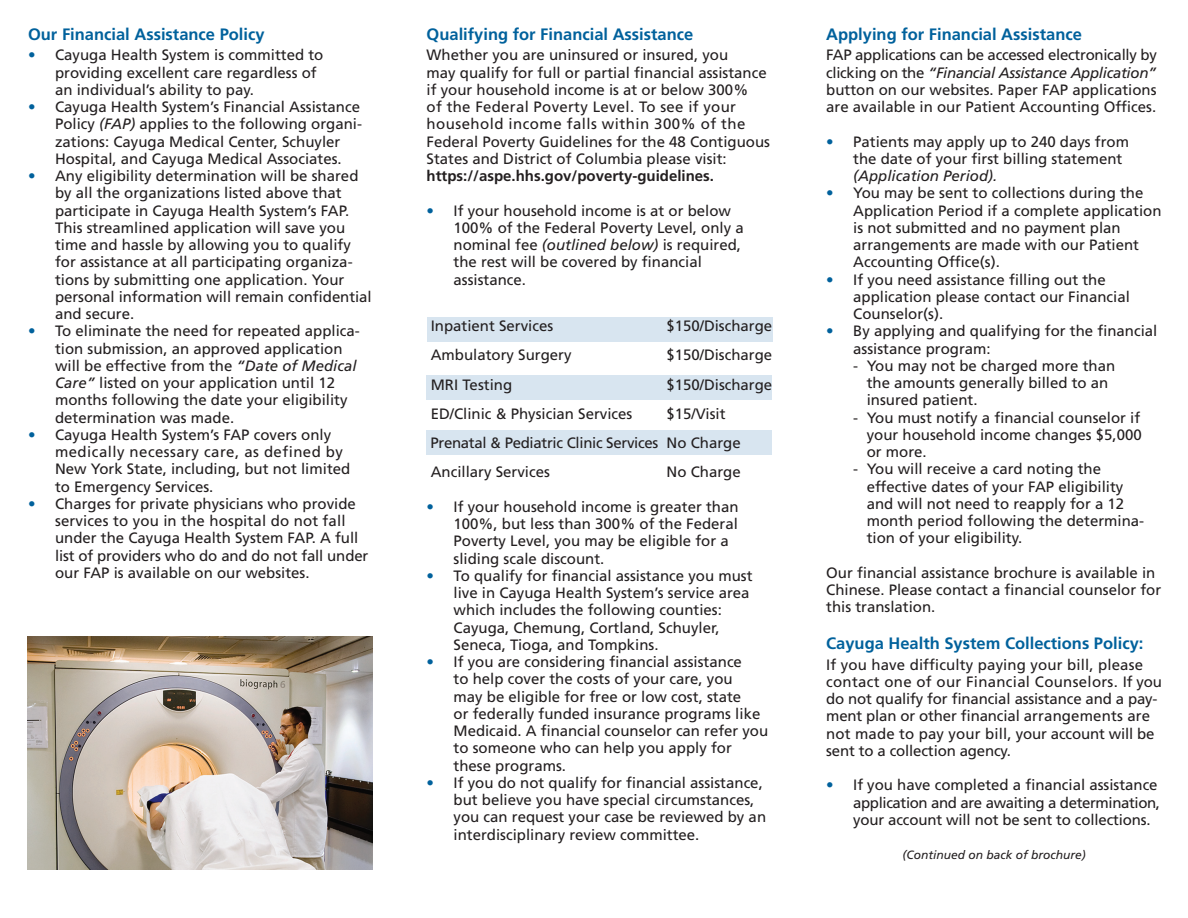
<style>
.page{position:relative;width:1188px;height:918px;background:#fff}
.page>*{position:absolute;margin:0;border:0;box-sizing:border-box;transform-origin:0 0}
._3__Subhead{font:700 16.5px "Frutiger";color:#00619c}
._4__Body_Text{font:15px/17.2px "Frutiger";color:#231f20}
._4__Body_Text-2{font:15px/17.2px "Frutiger";letter-spacing:-.025em;color:#231f20;text-align:right}
._4__Body_Text-3{font:15px "Frutiger";letter-spacing:-.02em;color:#231f20}
._4__Body_Text-4{font:italic 12px "Frutiger LT Std";color:#231f20}
.s1{color:#00619c}
.s2{font-family:"Frutiger LT Std";font-style:italic}
.s3{font-weight:700}
</style>
<div class="page">
<img style="left:27px;top:636px;width:346px;height:233px">
<div style="left:428px;top:317px;width:345px;height:25px;background:#d8e5f0"></div>
<div style="left:427px;top:375px;width:345px;height:25px;background:#d8e5f0"></div>
<div style="left:427px;top:430px;width:345px;height:25px;background:#d8e5f0"></div>
<p class="_3__Subhead" style="left:28px;top:24px;width:238px">Our Financial Assistance Policy</p>
<p class="_4__Body_Text" style="left:55px;top:46px;width:270px;text-indent:-27px"><span class="s1">•</span> Cayuga Health System is committed to providing excellent care regardless of an individual’s ability to pay.</p>
<p class="_4__Body_Text" style="left:55px;top:98px;width:308px;text-indent:-27px"><span class="s1">•</span> Cayuga Health System’s Financial Assistance Policy <span class="s2">(FAP)</span> applies to the following organi&shy;zations: Cayuga Medical Center, Schuyler Hospital, and Cayuga Medical Associates.</p>
<p class="_4__Body_Text" style="left:55px;top:167px;width:318px;text-indent:-27px"><span class="s1">•</span> Any eligibility determination will be shared by all the organizations listed above that participate in Cayuga Health System’s FAP.<br>This streamlined application will save you time and hassle by allowing you to qualify for assistance at all participating organiza&shy;tions by submitting one application. Your personal information will remain confidential and secure.</p>
<p class="_4__Body_Text" style="left:55px;top:322px;width:306px;text-indent:-27px"><span class="s1">•</span> To eliminate the need for repeated applica&shy;tion submission, an approved application will be effective from the <span class="s2">“Date of Medical Care”</span> listed on your application until 12 months following the date your eligibility determination was made.</p>
<p class="_4__Body_Text" style="left:55px;top:426px;width:297px;text-indent:-27px"><span class="s1">•</span> Cayuga Health System’s FAP covers only medically necessary care, as defined by New York State, including, but not limited to Emergency Services.</p>
<p class="_4__Body_Text" style="left:55px;top:495px;width:315px;text-indent:-27px"><span class="s1">•</span> Charges for private physicians who provide services to you in the hospital do not fall under the Cayuga Health System FAP. A full list of providers who do and do not fall under</p>
<p class="_4__Body_Text" style="left:55px;top:564px;width:256px">our FAP is available on our websites.</p>
<p class="_3__Subhead" style="left:427px;top:24px;width:268px">Qualifying for Financial Assistance</p>
<p class="_4__Body_Text" style="left:427px;top:46px;width:345px">Whether you are uninsured or insured, you<br>may qualify for full or partial financial assistance if your household income is at or below 300%<br>of the Federal Poverty Level. To see if your household income falls within 300% of the Federal Poverty Guidelines for the 48 Contiguous States and District of Columbia please visit: <span class="s3">https://aspe.hhs.gov/poverty-guidelines.</span></p>
<p class="_4__Body_Text" style="left:454px;top:202px;width:292px;text-indent:-27px"><span class="s1">•</span> If your household income is at or below 100% of the Federal Poverty Level, only a nominal fee <span class="s2">(outlined below)</span> is required, the rest will be covered by financial assistance.</p>
<p class="_4__Body_Text" style="left:431px;top:317px;width:124px">Inpatient Services</p>
<p class="_4__Body_Text" style="left:667px;top:317px;width:107px">$150/Discharge</p>
<p class="_4__Body_Text" style="left:431px;top:346px;width:142px">Ambulatory Surgery</p>
<p class="_4__Body_Text" style="left:667px;top:346px;width:107px">$150/Discharge</p>
<p class="_4__Body_Text" style="left:431px;top:376px;width:83px">MRI Testing</p>
<p class="_4__Body_Text" style="left:667px;top:376px;width:107px">$150/Discharge</p>
<p class="_4__Body_Text" style="left:431px;top:405px;width:203px">ED/Clinic &amp; Physician Services</p>
<p class="_4__Body_Text" style="left:667px;top:405px;width:60px">$15/Visit</p>
<p class="_4__Body_Text-3" style="left:430px;top:434px;width:312px">Prenatal &amp; Pediatric Clinic Services No Charge</p>
<p class="_4__Body_Text" style="left:431px;top:463px;width:121px">Ancillary Services</p>
<p class="_4__Body_Text" style="left:667px;top:463px;width:76px">No Charge</p>
<p class="_4__Body_Text" style="left:454px;top:498px;width:287px;text-indent:-27px"><span class="s1">•</span> If your household income is greater than 100%, but less than 300% of the Federal Poverty Level, you may be eligible for a sliding scale discount.</p>
<p class="_4__Body_Text" style="left:454px;top:567px;width:300px;text-indent:-27px"><span class="s1">•</span> To qualify for financial assistance you must live in Cayuga Health System’s service area which includes the following counties:<br>Cayuga, Chemung, Cortland, Schuyler, Seneca, Tioga, and Tompkins.</p>
<p class="_4__Body_Text" style="left:454px;top:653px;width:316px;text-indent:-27px"><span class="s1">•</span> If you are considering financial assistance<br>to help cover the costs of your care, you<br>may be eligible for free or low cost, state<br>or federally funded insurance programs like Medicaid. A financial counselor can refer you to someone who can help you apply for these programs.</p>
<p class="_4__Body_Text" style="left:454px;top:774px;width:314px;text-indent:-27px"><span class="s1">•</span> If you do not qualify for financial assistance, but believe you have special circumstances, you can request your case be reviewed by an interdisciplinary review committee.</p>
<p class="_3__Subhead" style="left:826px;top:24px;width:257px">Applying for Financial Assistance</p>
<p class="_4__Body_Text" style="left:826px;top:46px;width:332px;text-align:justify">FAP applications can be accessed electronically by clicking on the <span class="s2">“Financial Assistance Application” </span>button on our websites. Paper FAP applications are available in our Patient Accounting Offices.</p>
<p class="_4__Body_Text" style="left:853px;top:133px;width:277px;text-indent:-27px"><span class="s1">•</span> Patients may apply up to 240 days from the date of your first billing statement <span class="s2">(Application Period).</span></p>
<p class="_4__Body_Text" style="left:853px;top:184px;width:310px;text-indent:-27px"><span class="s1">•</span> You may be sent to collections during the Application Period if a complete application is not submitted and no payment plan arrangements are made with our Patient Accounting Office(s).</p>
<p class="_4__Body_Text" style="left:826px;top:271px;width:281px"><span class="s1">•</span> If you need assistance filling out the</p>
<p class="_4__Body_Text" style="left:853px;top:288px;width:278px">application please contact our Financial<br>Counselor(s).</p>
<p class="_4__Body_Text" style="left:853px;top:322px;width:306px;text-indent:-27px"><span class="s1">•</span> By applying and qualifying for the financial assistance program:</p>
<p class="_4__Body_Text" style="left:867px;top:357px;width:250px;text-indent:-14px">- You may not be charged more than the amounts generally billed to an insured patient.</p>
<p class="_4__Body_Text" style="left:867px;top:409px;width:277px;text-align:justify;text-indent:-14px">- You must notify a financial counselor if your household income changes $5,000 or more.</p>
<p class="_4__Body_Text" style="left:867px;top:460px;width:279px;text-indent:-14px">- You will receive a card noting the effective dates of your FAP eligibility and will not need to reapply for a 12 month period following the determina&shy;tion of your eligibility.</p>
<p class="_4__Body_Text" style="left:826px;top:564px;width:337px">Our financial assistance brochure is available in<br>Chinese. Please contact a financial counselor for this translation.</p>
<p class="_3__Subhead" style="left:826px;top:634px;width:319px">Cayuga Health System Collections Policy:</p>
<p class="_4__Body_Text" style="left:826px;top:656px;width:337px">If you have difficulty paying your bill, please contact one of our Financial Counselors. If you do not qualify for financial assistance and a pay&shy;ment plan or other financial arrangements are not made to pay your bill, your account will be sent to a collection agency.</p>
<p class="_4__Body_Text-2" style="left:826px;top:776px;width:335px"><span class="s1">•</span> If you have completed a financial assistance application and are awaiting a determination,</p>
<p class="_4__Body_Text" style="left:853px;top:811px;width:299px">your account will not be sent to collections.</p>
<p class="_4__Body_Text-4" style="left:902px;top:848px;width:185px">(Continued on back of brochure)</p>
</div>
